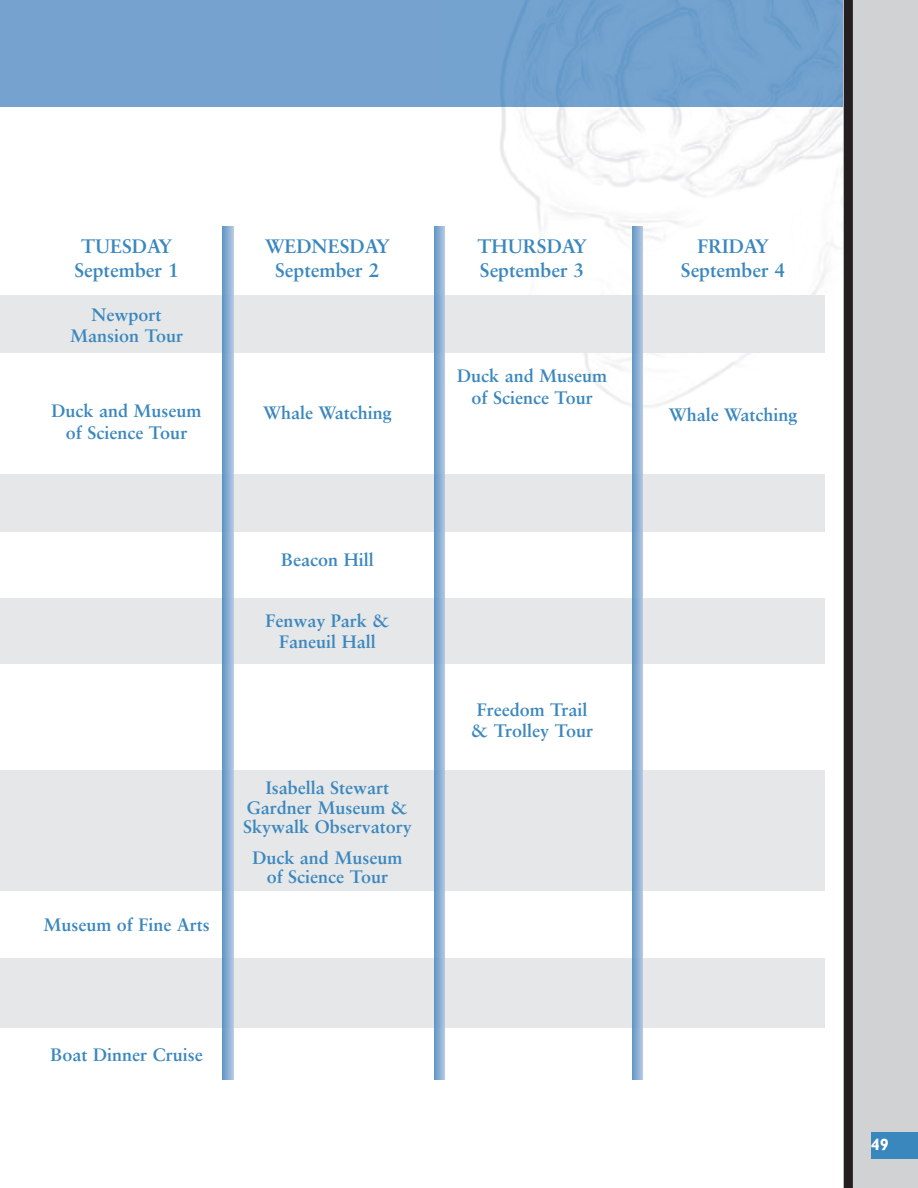
<style>
.page{position:relative;width:918px;height:1188px;background:#fff}
.page>*{position:absolute;margin:0;border:0;box-sizing:border-box;transform-origin:0 0}
.t1{font:700 19.5px/23.4px "Sabon";color:#3a87be;text-align:center}
.t2{font:700 18px/21.6px "Sabon";color:#3a87be;text-align:center}
.t3{font:700 16.5px "Gill Sans";color:#fff}
</style>
<div class="page">
<img style="left:434px;top:107px;width:410px;height:303px">
<img style="left:442px;top:0;width:402px;height:107px">
<div style="left:0;top:295px;width:825px;height:58px;background:#e6e7e9"></div>
<div style="left:0;top:475px;width:825px;height:57px;background:#e6e7e9"></div>
<div style="left:0;top:598px;width:825px;height:66px;background:#e6e7e9"></div>
<div style="left:0;top:771px;width:825px;height:120px;background:#e6e7e9"></div>
<div style="left:0;top:958px;width:825px;height:70px;background:#e6e7e9"></div>
<div style="left:844px;top:0;width:74px;height:1188px;background:#d1d2d4"></div>
<div style="left:844px;top:0;width:9px;height:1188px;background:#231f20"></div>
<div style="left:0;top:0;width:442px;height:107px;background:#75a2ce"></div>
<div style="left:871px;top:1132px;width:47px;height:28px;background:#3a87be"></div>
<hr style="left:223px;top:227px;width:2px;height:853px;background:#5d95c6">
<hr style="left:224px;top:227px;width:2px;height:853px;background:#659ac9">
<hr style="left:225px;top:227px;width:2px;height:853px;background:#6d9ecc">
<hr style="left:226px;top:227px;width:2px;height:853px;background:#77a3cf">
<hr style="left:227px;top:227px;width:2px;height:853px;background:#7ea8d2">
<hr style="left:228px;top:227px;width:2px;height:853px;background:#89afd6">
<hr style="left:229px;top:227px;width:2px;height:853px;background:#92b3d8">
<hr style="left:230px;top:227px;width:2px;height:853px;background:#9db9db">
<hr style="left:231px;top:227px;width:2px;height:853px;background:#a4bfdf">
<hr style="left:232px;top:227px;width:1px;height:853px;background:#aec6e2">
<hr style="left:233px;top:227px;width:1px;height:853px;background:#b1c8e3">
<hr style="left:434px;top:227px;width:2px;height:853px;background:#5793c5">
<hr style="left:435px;top:227px;width:2px;height:853px;background:#5f97c7">
<hr style="left:436px;top:227px;width:2px;height:853px;background:#6a9cca">
<hr style="left:437px;top:227px;width:2px;height:853px;background:#71a0cd">
<hr style="left:438px;top:227px;width:2px;height:853px;background:#7aa5d0">
<hr style="left:439px;top:227px;width:2px;height:853px;background:#84acd5">
<hr style="left:440px;top:227px;width:2px;height:853px;background:#8eb1d7">
<hr style="left:441px;top:227px;width:2px;height:853px;background:#97b6d9">
<hr style="left:442px;top:227px;width:2px;height:853px;background:#a1bcdc">
<hr style="left:443px;top:227px;width:2px;height:853px;background:#aac3e1">
<hr style="left:444px;top:227px;width:1px;height:853px;background:#b1c8e3">
<hr style="left:632px;top:227px;width:2px;height:853px;background:#5893c5">
<hr style="left:633px;top:227px;width:2px;height:853px;background:#6098c8">
<hr style="left:634px;top:227px;width:2px;height:853px;background:#6b9dcb">
<hr style="left:635px;top:227px;width:2px;height:853px;background:#72a1cd">
<hr style="left:636px;top:227px;width:2px;height:853px;background:#7ba7d1">
<hr style="left:637px;top:227px;width:2px;height:853px;background:#85add5">
<hr style="left:638px;top:227px;width:2px;height:853px;background:#8fb2d7">
<hr style="left:639px;top:227px;width:2px;height:853px;background:#98b7d9">
<hr style="left:640px;top:227px;width:2px;height:853px;background:#a2bddd">
<hr style="left:641px;top:227px;width:2px;height:853px;background:#aac3e1">
<hr style="left:642px;top:227px;width:1px;height:853px;background:#b1c8e3">
<p class="t1" style="left:74px;top:236px;width:106px">TUESDAY<br>September 1</p>
<p class="t2" style="left:70px;top:305px;width:114px">Newport<br>Mansion Tour</p>
<p class="t2" style="left:52px;top:402px;width:152px">Duck and Museum of Science Tour</p>
<p class="t1" style="left:265px;top:236px;width:126px">WEDNESDAY<br>September 2</p>
<p class="t2" style="left:263px;top:403px;width:130px">Whale Watching</p>
<p class="t2" style="left:281px;top:550px;width:94px">Beacon Hill</p>
<p class="t2" style="left:265px;top:611px;width:126px">Fenway Park &amp;<br>Faneuil Hall</p>
<p class="t2" style="left:43px;top:915px;width:168px">Museum of Fine Arts</p>
<p class="t2" style="left:243px;top:779px;width:170px;line-height:19.5px">Isabella Stewart<br>Gardner Museum &amp;<br>Skywalk Observatory</p>
<p class="t2" style="left:252px;top:849px;width:152px;line-height:19.5px">Duck and Museum of Science Tour</p>
<p class="t1" style="left:477px;top:236px;width:111px;text-align:left">THURSDAY<br>September 3</p>
<p class="t2" style="left:457px;top:366px;width:152px">Duck and Museum of Science Tour</p>
<p class="t2" style="left:471px;top:700px;width:123px">Freedom Trail &amp; Trolley Tour</p>
<p class="t2" style="left:51px;top:1045px;width:154px">Boat Dinner Cruise</p>
<p class="t1" style="left:681px;top:236px;width:106px">FRIDAY<br>September 4</p>
<p class="t2" style="left:669px;top:406px;width:130px">Whale Watching</p>
<p class="t3" style="left:871px;top:1138px;width:20px">49</p>
</div>
